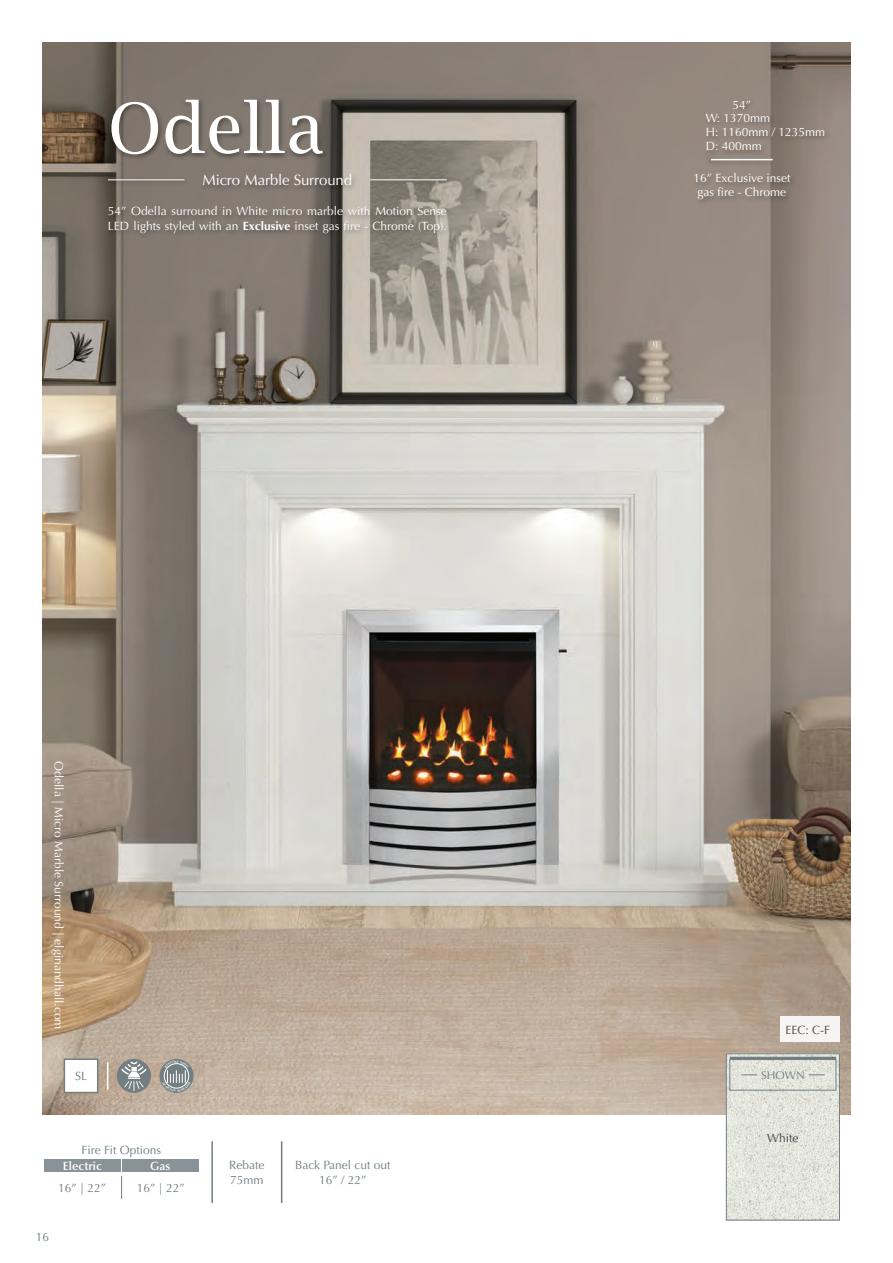
<style>
.page{position:relative;width:893px;height:1263px;background:#fff}
.page>*{position:absolute;margin:0;border:0;box-sizing:border-box;transform-origin:0 0}
.t1{font:75px "Lucida Bright EF";color:#fff}
.t2{font:15px "Optima LT Std";letter-spacing:-.01em;color:#fff}
.t3{font:12px/14.4px "Optima LT Std";color:#fff}
.t4{font:12px/14.4px "Optima LT Std";color:#727e82;text-align:center}
.t5{font:12px "Optima LT Std";color:#474446}
.t6{font:600 12px "Optima LT Std";color:#fff}
.t7{font:11.25px "Optima LT Std";letter-spacing:.005em;color:#727e82}
.s1{font-weight:700}
</style>
<div class="page">
<img style="left:43px;top:43px;width:807px;height:1071px">
<div style="left:780px;top:1016px;width:60px;height:26px;background:#f6f5f3"></div>
<div style="left:103px;top:91px;width:225px;height:66px;background:#fff;opacity:.75"></div>
<div style="left:107px;top:96px;width:222px;height:66px;background:#231f20;opacity:.75"></div>
<div style="left:101px;top:199px;width:351px;height:36px;background:#fff;opacity:.75"></div>
<div style="left:104px;top:204px;width:349px;height:36px;background:#231f20;opacity:.75"></div>
<div style="left:101px;top:167px;width:350px;height:22px;background:#fff;opacity:.75"></div>
<div style="left:104px;top:171px;width:349px;height:22px;background:#231f20;opacity:.75"></div>
<hr style="left:108px;top:179px;width:76px;height:1px;background:#fff">
<hr style="left:370px;top:179px;width:77px;height:1px;background:#fff">
<div style="left:699px;top:92px;width:131px;height:61px;background:#fff;opacity:.75"></div>
<div style="left:702px;top:97px;width:129px;height:61px;background:#231f20;opacity:.75"></div>
<div style="left:688px;top:166px;width:107px;height:36px;background:#fff;opacity:.75"></div>
<div style="left:691px;top:171px;width:105px;height:35px;background:#231f20;opacity:.75"></div>
<div style="left:708px;top:151px;width:72px;height:15px;background:#fff;opacity:.75"></div>
<div style="left:704px;top:153px;width:71px;height:15px;background:#231f20;opacity:.75"></div>
<hr style="left:711px;top:159px;width:62px;height:1px;background:#fff">
<hr style="left:211px;top:1141px;width:2px;height:62px;background:#727e82">
<hr style="left:281px;top:1141px;width:1px;height:62px;background:#727e82">
<div style="left:44px;top:1159px;width:77px;height:13px;background:#899296"></div>
<div style="left:122px;top:1159px;width:77px;height:13px;background:#899296"></div>
<svg style="left:121px;top:1176px;width:1px;height:23px"></svg>
<svg style="left:107px;top:1062px;width:1px;height:27px"></svg>
<div style="left:64px;top:1058px;width:34px;height:35px;background:#fff;border:2px solid #727e82"></div>
<div style="left:117px;top:1059px;width:34px;height:34px;background:#727e82;border-radius:50%"></div>
<svg style="left:121px;top:1061px;width:25px;height:30px"></svg>
<svg style="left:159px;top:1059px;width:34px;height:34px"></svg>
<img style="left:728px;top:1055px;width:110px;height:163px">
<div style="left:726px;top:1053px;width:114px;height:167px;border:1px solid #738184"></div>
<hr style="left:730px;top:1057px;width:106px;height:2px;background:#727e82">
<div style="left:730px;top:1059px;width:106px;height:31px;border:1px solid #727e82"></div>
<svg style="left:809px;top:1074px;width:16px;height:1px"></svg>
<svg style="left:741px;top:1074px;width:16px;height:1px"></svg>
<svg style="left:162px;top:1060px;width:29px;height:32px"></svg>
<h1 class="t1" style="left:108px;top:89px;width:217px">Odella</h1>
<p class="t2" style="left:203px;top:172px;width:151px">Micro Marble Surround</p>
<p class="t3" style="left:108px;top:204px;width:340px">54” Odella surround in White micro marble with Motion Sense<br>LED lights styled with an <span class="s1">Exclusive</span> inset gas fire - Chrome (Top).</p>
<p class="t3" style="left:66px;top:761px;width:270px;rotate:90deg">Odella | Micro Marble Surround | elginandhall.com</p>
<p class="t4" style="left:75px;top:1069px;width:13px">SL</p>
<p class="t4" style="left:82px;top:1143px;width:81px">Fire Fit Options</p>
<p class="t4" style="left:58px;top:1181px;width:50px">16” | 22”</p>
<p class="t4" style="left:137px;top:1181px;width:50px">16” | 22”</p>
<p class="t6" style="left:63px;top:1159px;width:40px">Electric</p>
<p class="t6" style="left:150px;top:1159px;width:22px">Gas</p>
<p class="t4" style="left:36px;top:1230px;width:15px">16</p>
<p class="t4" style="left:229px;top:1158px;width:37px">Rebate</p>
<p class="t4" style="left:230px;top:1173px;width:35px">75mm</p>
<p class="t4" style="left:295px;top:1158px;width:97px">Back Panel cut out<br>16” / 22”</p>
<p class="t3" style="left:732px;top:97px;width:20px">54”</p>
<p class="t3" style="left:706px;top:110px;width:121px">W: 1370mm<br>H: 1160mm / 1235mm<br>D: 400mm</p>
<p class="t3" style="left:693px;top:171px;width:99px;text-align:center">16” Exclusive inset gas fire - Chrome</p>
<p class="t5" style="left:785px;top:1023px;width:46px">EEC: C-F</p>
<p class="t7" style="left:761px;top:1068px;width:45px">SHOWN</p>
<p class="t5" style="left:767px;top:1130px;width:33px">White</p>
</div>
